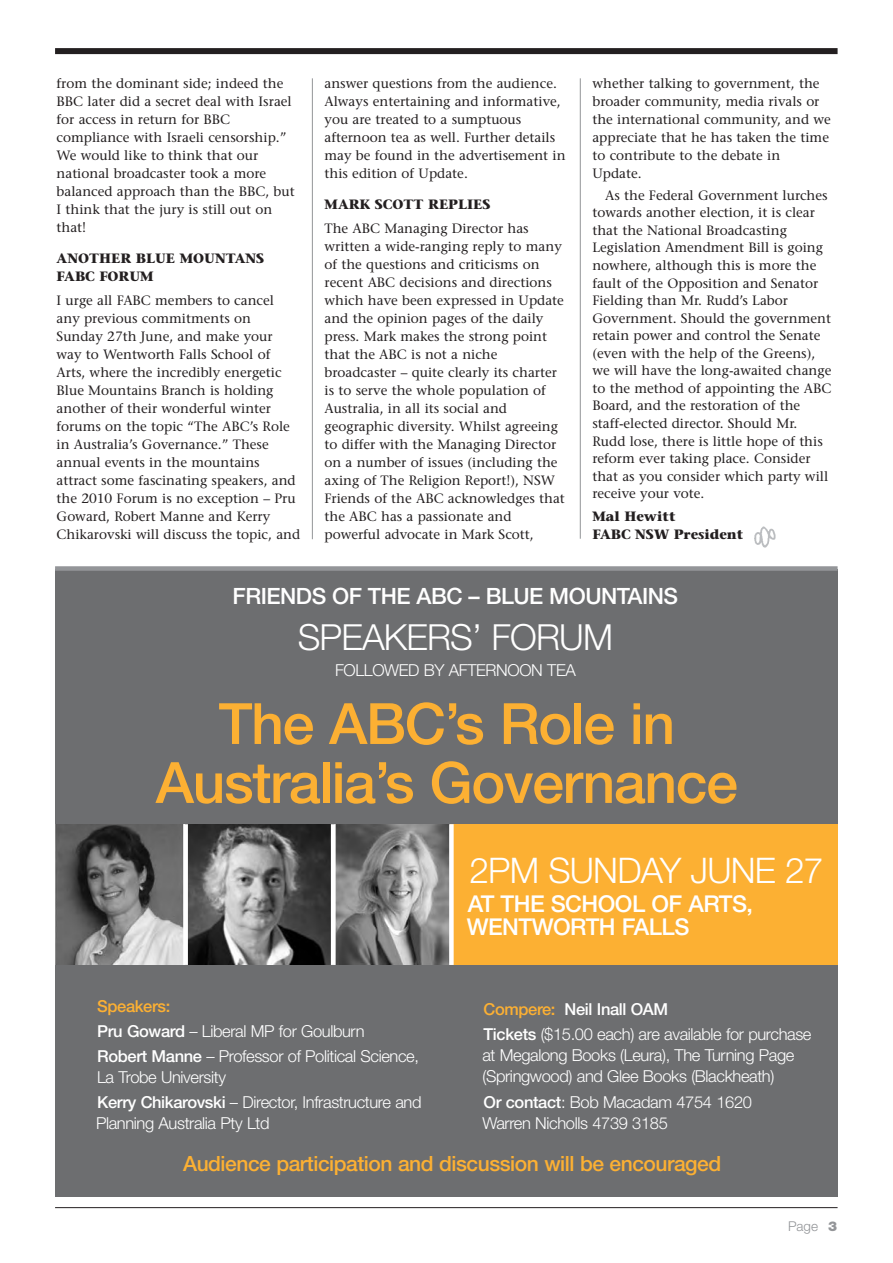
<style>
.page{position:relative;width:893px;height:1263px;background:#fff}
.page>*{position:absolute;margin:0;border:0;box-sizing:border-box;transform-origin:0 0}
.t1{font:500 57px/58.9px "Helvetica Neue";letter-spacing:-.02em;color:#fcb033;text-align:center}
.t2{font:300 36px "Helvetica Neue";letter-spacing:-.02em;color:#fff}
.t3{font:300 35.25px "Helvetica Neue";letter-spacing:-.02em;color:#fff}
.t4{font:500 23.25px/23.2px "Helvetica Neue";letter-spacing:-.02em;color:#fff}
.t5{font:500 22.5px "Helvetica Neue";letter-spacing:-.02em;color:#fff}
.t6{font:500 21px "Helvetica Neue";letter-spacing:-.02em;color:#fcb033}
.t7{font:300 16.5px/25.2px "Helvetica Neue";letter-spacing:-.02em;color:#fff}
.t8{font:13.5px/18px "Stone Serif";color:#231f20}
.t9{font:700 13.5px/18px "Stone Serif";color:#231f20}
.t10{font:300 13.5px "Helvetica Neue";color:#939598}
.s1{font-weight:500;color:#fcb033}
.s2{font-weight:500}
.s3{font-weight:900}
</style>
<div class="page">
<div style="left:55px;top:569px;width:782px;height:628px;background:#6d6e70"></div>
<div style="left:450px;top:824px;width:387px;height:141px;background:#fcb033"></div>
<hr style="left:55px;top:1207px;width:782px;height:1px;background:#231f20">
<div style="left:55px;top:48px;width:782px;height:6px;background:#231f20"></div>
<hr style="left:312px;top:78px;width:1px;height:461px;background:#939598">
<hr style="left:580px;top:78px;width:1px;height:461px;background:#939598">
<div style="left:55px;top:566px;width:782px;height:5px;background:#939598"></div>
<img style="left:754px;top:526px;width:22px;height:22px">
<img style="left:55px;top:824px;width:394px;height:141px">
<div style="left:183px;top:824px;width:5px;height:141px;background:#fff"></div>
<hr style="left:331px;top:824px;width:4px;height:141px;background:#fff">
<div style="left:449px;top:824px;width:5px;height:141px;background:#fff"></div>
<p class="t8" style="left:57px;top:76px;width:240px">from the dominant side; indeed the<br>BBC later did a secret deal with Israel for access in return for BBC compliance with Israeli censorship.”<br>We would like to think that our national broadcaster took a more balanced approach than the BBC, but<br>I think that the jury is still out on that!</p>
<p class="t9" style="left:57px;top:250px;width:209px">ANOTHER BLUE MOUNTANS<br>FABC FORUM</p>
<p class="t8" style="left:57px;top:293px;width:245px">I urge all FABC members to cancel any previous commitments on Sunday 27th June, and make your way to Wentworth Falls School of Arts, where the incredibly energetic Blue Mountains Branch is holding another of their wonderful winter forums on the topic “The ABC’s Role in Australia’s Governance.” These annual events in the mountains attract some fascinating speakers, and the 2010 Forum is no exception – Pru Goward, Robert Manne and Kerry Chikarovski will discuss the topic, and</p>
<p class="t8" style="left:324px;top:76px;width:243px">answer questions from the audience.<br>Always entertaining and informative, you are treated to a sumptuous afternoon tea as well. Further details may be found in the advertisement in this edition of Update.</p>
<p class="t9" style="left:324px;top:196px;width:167px">MARK SCOTT REPLIES</p>
<p class="t8" style="left:324px;top:221px;width:242px">The ABC Managing Director has written a wide-ranging reply to many of the questions and criticisms on recent ABC decisions and directions which have been expressed in Update and the opinion pages of the daily press. Mark makes the strong point that the ABC is not a niche broadcaster – quite clearly its charter is to serve the whole population of Australia, in all its social and geographic diversity. Whilst agreeing to differ with the Managing Director on a number of issues (including the axing of The Religion Report!), NSW Friends of the ABC acknowledges that the ABC has a passionate and powerful advocate in Mark Scott,</p>
<p class="t8" style="left:592px;top:76px;width:240px">whether talking to government, the broader community, media rivals or the international community, and we appreciate that he has taken the time to contribute to the debate in<br>Update.</p>
<p class="t8" style="left:592px;top:188px;width:240px;line-height:17.5px;text-indent:13px">As the Federal Government lurches towards another election, it is clear that the National Broadcasting Legislation Amendment Bill is going nowhere, although this is more the fault of the Opposition and Senator Fielding than Mr. Rudd’s Labor Government. Should the government retain power and control the Senate (even with the help of the Greens), we will have the long-awaited change to the method of appointing the ABC Board, and the restoration of the staff-elected director. Should Mr.<br>Rudd lose, there is little hope of this reform ever taking place. Consider that as you consider which party will receive your vote.</p>
<p class="t9" style="left:592px;top:508px;width:152px">Mal Hewitt<br>FABC NSW President</p>
<h3 class="t5" style="left:233px;top:587px;width:447px">FRIENDS OF THE ABC – BLUE MOUNTAINS</h3>
<h2 class="t2" style="left:298px;top:624px;width:317px">SPEAKERS’ FORUM</h2>
<p class="t7" style="left:335px;top:659px;width:242px">FOLLOWED BY AFTERNOON TEA</p>
<h1 class="t1" style="left:156px;top:700px;width:583px">The ABC’s Role in<br>Australia’s Governance</h1>
<h3 class="t3" style="left:469px;top:858px;width:356px">2PM SUNDAY JUNE 27</h3>
<h3 class="t4" style="left:467px;top:894px;width:288px">AT THE SCHOOL OF ARTS,<br>WENTWORTH FALLS</h3>
<p class="t7" style="left:97px;top:995px;width:323px"><span class="s1">Speakers:<br></span><span class="s2">Pru Goward</span> – Liberal MP for Goulburn<br><span class="s2">Robert Manne</span> – Professor of Political Science,</p>
<p class="t7" style="left:97px;top:1066px;width:326px">La Trobe University<br><span class="s2">Kerry Chikarovski</span> – Director, Infrastructure and</p>
<p class="t7" style="left:96px;top:1112px;width:175px">Planning Australia Pty Ltd</p>
<h3 class="t6" style="left:183px;top:1156px;width:540px">Audience participation and discussion will be encouraged</h3>
<p class="t7" style="left:483px;top:998px;width:329px"><span class="s1">Compere:</span> <span class="s2">Neil Inall OAM<br>Tickets</span> ($15.00 each) are available for purchase</p>
<p class="t7" style="left:482px;top:1046px;width:314px;line-height:21px">at Megalong Books (Leura), The Turning Page (Springwood) and Glee Books (Blackheath)</p>
<p class="t7" style="left:482px;top:1093px;width:271px;line-height:21px"><span class="s2">Or contact</span>: Bob Macadam 4754 1620<br>Warren Nicholls 4739 3185</p>
<p class="t10" style="left:788px;top:1221px;width:50px">Page <span class="s3">3</span></p>
</div>
